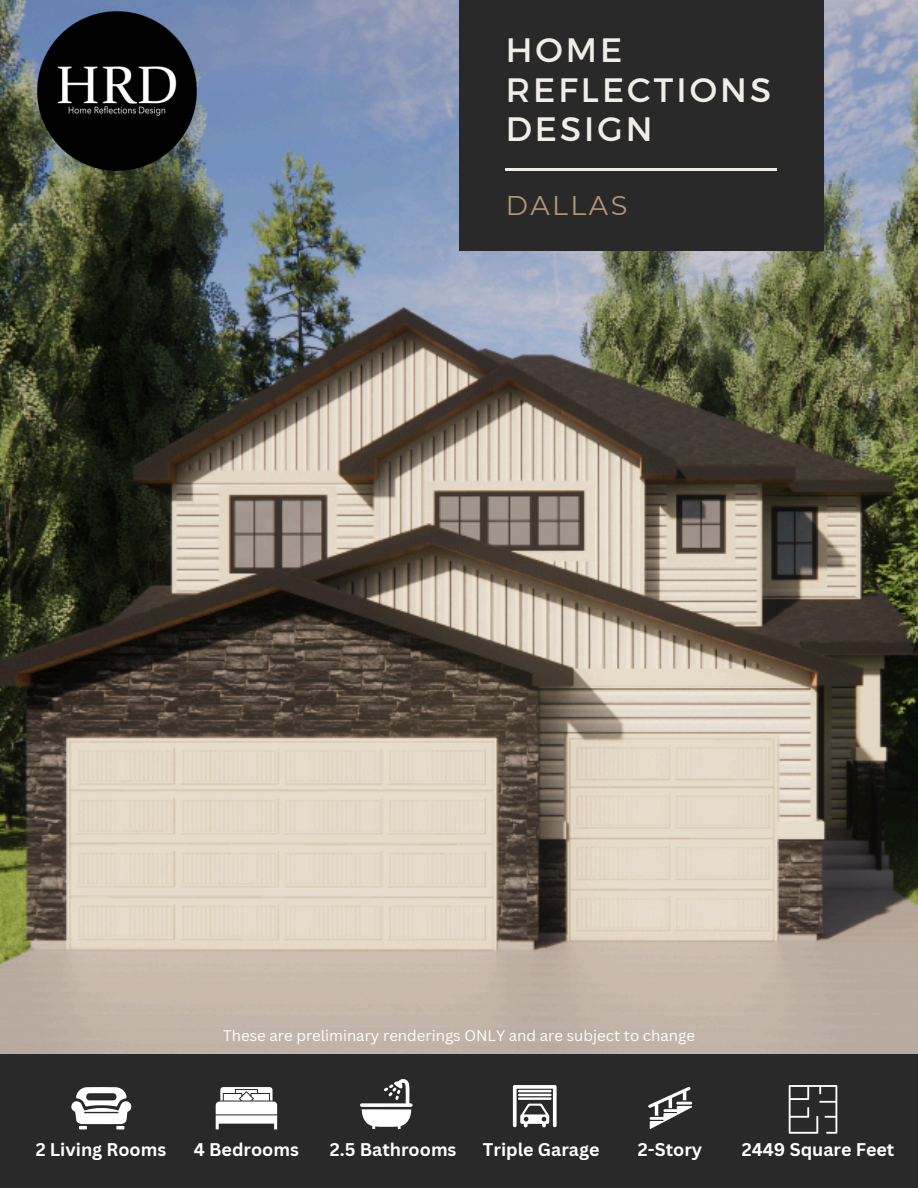
<style>
.page{position:relative;width:918px;height:1188px;background:#fff}
.page>*{position:absolute;margin:0;border:0;box-sizing:border-box;transform-origin:0 0}
.t1{font:33.75px/39.3px "Montserrat";letter-spacing:.09em;color:#f1eeea}
.t2{font:27px "Montserrat";letter-spacing:.09em;color:#b29776}
.t3{font:700 17.85px "Canva Sans";color:#fff}
.t4{font:15px "Canva Sans";color:#fff}
</style>
<div class="page">
<img style="left:0;top:0;width:918px;height:1054px">
<div style="left:459px;top:0;width:365px;height:250px;background:#292929"></div>
<hr style="left:506px;top:168px;width:271px;height:2px;background:#f1eeea">
<img style="left:34px;top:9px;width:168px;height:168px">
<div style="left:0;top:1054px;width:918px;height:134px;background:#292929"></div>
<svg style="left:71px;top:1087px;width:60px;height:42px"></svg>
<svg style="left:216px;top:1087px;width:61px;height:42px"></svg>
<svg style="left:360px;top:1079px;width:53px;height:50px"></svg>
<svg style="left:513px;top:1085px;width:44px;height:42px"></svg>
<svg style="left:648px;top:1087px;width:44px;height:42px"></svg>
<svg style="left:789px;top:1085px;width:48px;height:48px"></svg>
<p class="t1" style="left:506px;top:29px;width:267px">HOME<br>REFLECTIONS<br>DESIGN</p>
<p class="t2" style="left:506px;top:189px;width:123px">DALLAS</p>
<h1 class="t4" style="left:223px;top:1025px;width:474px">These are preliminary renderings ONLY and are subject to change</h1>
<p class="t3" style="left:36px;top:1137px;width:132px">2 Living Rooms</p>
<h3 class="t3" style="left:194px;top:1137px;width:107px">4 Bedrooms</h3>
<h2 class="t3" style="left:330px;top:1137px;width:128px">2.5 Bathrooms</h2>
<p class="t3" style="left:483px;top:1137px;width:118px">Triple Garage</p>
<p class="t3" style="left:638px;top:1137px;width:66px">2-Story</p>
<p class="t3" style="left:742px;top:1137px;width:154px">2449 Square Feet</p>
</div>
